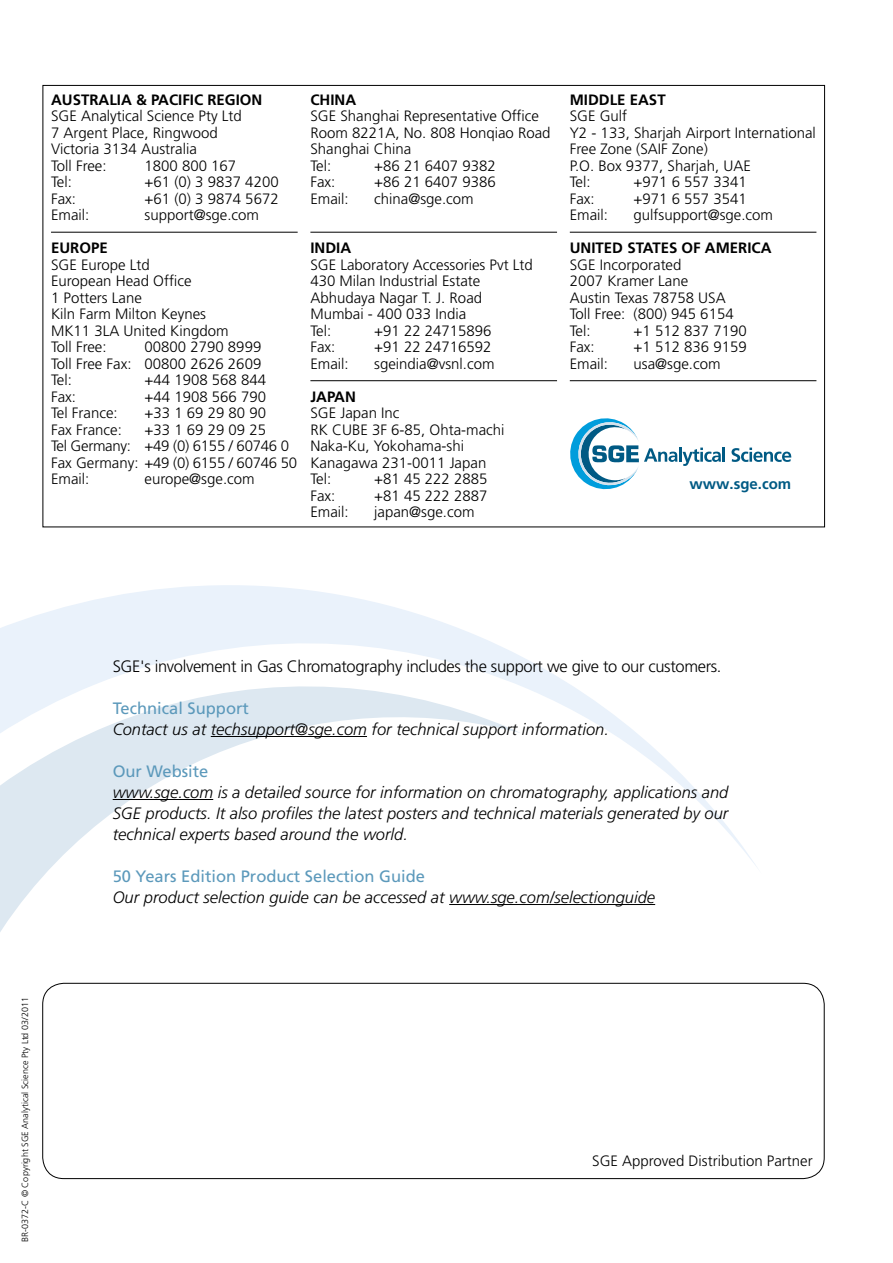
<style>
.page{position:relative;width:893px;height:1263px;background:#fff}
.page>*{position:absolute;margin:0;border:0;box-sizing:border-box;transform-origin:0 0}
.t1{font:italic 300 16.5px/21px "Frutiger";color:#000;text-align:justify}
.t2{font:300 16.5px "Frutiger";letter-spacing:-.02em;color:#000}
.t3{font:16.5px "Frutiger";color:#5c99bb}
.t4{font:300 15px/16.5px "Frutiger";color:#000}
.t5{font:700 15px "Frutiger";color:#000}
.t6{font:300 15px/16.5px "Frutiger";letter-spacing:-.02em;color:#000}
.t7{font:700 15px "Frutiger";color:#005a84}
.t8{font:300 9px "Frutiger";color:#000}
</style>
<div class="page">
<hr style="left:51px;top:232px;width:247px;height:1px;background:#000">
<hr style="left:310px;top:232px;width:247px;height:1px;background:#000">
<hr style="left:310px;top:380px;width:247px;height:1px;background:#000">
<hr style="left:570px;top:232px;width:246px;height:1px;background:#000">
<hr style="left:570px;top:380px;width:246px;height:1px;background:#000">
<hr style="left:679px;top:447px;width:3px;height:15px;background:#005a84">
<svg style="left:683px;top:447px;width:42px;height:19px"></svg>
<svg style="left:731px;top:448px;width:60px;height:14px"></svg>
<svg style="left:570px;top:418px;width:107px;height:72px"></svg>
<svg style="left:0;top:585px;width:825px;height:475px"></svg>
<div style="left:43px;top:983px;width:781px;height:195px;background:#fff;border-radius:21px"></div>
<div style="left:43px;top:983px;width:781px;height:196px;border:1px solid #000;border-radius:21px"></div>
<hr style="left:211px;top:736px;width:156px;height:1px;background:#000">
<hr style="left:113px;top:799px;width:100px;height:1px;background:#000">
<hr style="left:449px;top:904px;width:206px;height:1px;background:#000">
<p class="t5" style="left:51px;top:91px;width:213px">AUSTRALIA &amp; PACIFIC REGION</p>
<p class="t4" style="left:51px;top:108px;width:192px">SGE Analytical Science Pty Ltd<br>7 Argent Place, Ringwood<br>Victoria 3134 Australia<br>Toll Free:</p>
<p class="t4" style="left:145px;top:158px;width:93px">1800 800 167</p>
<p class="t4" style="left:51px;top:174px;width:22px">Tel:</p>
<p class="t4" style="left:145px;top:174px;width:136px">+61 (0) 3 9837 4200</p>
<p class="t4" style="left:51px;top:191px;width:26px">Fax:</p>
<p class="t4" style="left:145px;top:191px;width:136px">+61 (0) 3 9874 5672</p>
<p class="t4" style="left:51px;top:207px;width:40px">Email:</p>
<p class="t4" style="left:145px;top:207px;width:116px">support@sge.com</p>
<p class="t5" style="left:51px;top:239px;width:58px">EUROPE</p>
<p class="t4" style="left:51px;top:257px;width:179px">SGE Europe Ltd<br>European Head Office<br>1 Potters Lane<br>Kiln Farm Milton Keynes<br>MK11 3LA United Kingdom<br>Toll Free:</p>
<p class="t4" style="left:51px;top:339px;width:212px;text-align:justify;text-indent:94px">00800 2790 8999<br>Toll Free Fax: 00800 2626 2609<br>Tel:</p>
<p class="t4" style="left:145px;top:372px;width:123px">+44 1908 568 844</p>
<p class="t4" style="left:51px;top:389px;width:26px">Fax:</p>
<p class="t4" style="left:145px;top:389px;width:123px">+44 1908 566 790</p>
<p class="t4" style="left:51px;top:405px;width:68px">Tel France:</p>
<p class="t4" style="left:145px;top:405px;width:123px">+33 1 69 29 80 90</p>
<p class="t4" style="left:51px;top:422px;width:72px">Fax France:</p>
<p class="t6" style="left:51px;top:422px;width:248px;text-indent:94px">+33 1 69 29 09 25<br>Tel Germany: +49 (0) 6155 / 60746 0<br>Fax Germany: +49 (0) 6155 / 60746 50<br>Email:</p>
<p class="t4" style="left:145px;top:471px;width:112px">europe@sge.com</p>
<p class="t5" style="left:310px;top:91px;width:47px">CHINA</p>
<p class="t4" style="left:310px;top:108px;width:242px">SGE Shanghai Representative Office<br>Room 8221A, No. 808 Honqiao Road<br>Shanghai China<br>Tel:</p>
<p class="t4" style="left:374px;top:158px;width:123px">+86 21 6407 9382</p>
<p class="t4" style="left:310px;top:174px;width:26px">Fax:</p>
<p class="t4" style="left:374px;top:174px;width:123px">+86 21 6407 9386</p>
<p class="t4" style="left:310px;top:191px;width:40px">Email:</p>
<p class="t4" style="left:374px;top:191px;width:101px">china@sge.com</p>
<p class="t5" style="left:310px;top:239px;width:42px">INDIA</p>
<p class="t4" style="left:310px;top:257px;width:224px">SGE Laboratory Accessories Pvt Ltd<br>430 Milan Industrial Estate<br>Abhudaya Nagar T. J. Road<br>Mumbai - 400 033 India<br>Tel:</p>
<p class="t4" style="left:374px;top:323px;width:119px">+91 22 24715896</p>
<p class="t4" style="left:310px;top:339px;width:26px">Fax:</p>
<p class="t4" style="left:374px;top:339px;width:119px">+91 22 24716592</p>
<p class="t4" style="left:310px;top:356px;width:40px">Email:</p>
<p class="t4" style="left:374px;top:356px;width:122px">sgeindia@vsnl.com</p>
<p class="t5" style="left:310px;top:388px;width:47px">JAPAN</p>
<p class="t4" style="left:310px;top:405px;width:196px">SGE Japan Inc<br>RK CUBE 3F 6-85, Ohta-machi<br>Naka-Ku, Yokohama-shi<br>Kanagawa 231-0011 Japan<br>Tel:</p>
<p class="t4" style="left:374px;top:471px;width:115px">+81 45 222 2885</p>
<p class="t4" style="left:310px;top:488px;width:26px">Fax:</p>
<p class="t4" style="left:374px;top:488px;width:115px">+81 45 222 2887</p>
<p class="t4" style="left:310px;top:504px;width:40px">Email:</p>
<p class="t4" style="left:374px;top:504px;width:102px">japan@sge.com</p>
<p class="t5" style="left:570px;top:91px;width:97px">MIDDLE EAST</p>
<p class="t4" style="left:570px;top:108px;width:248px">SGE Gulf<br>Y2 - 133, Sharjah Airport International<br>Free Zone (SAIF Zone)<br>P.O. Box 9377, Sharjah, UAE<br>Tel:</p>
<p class="t4" style="left:634px;top:174px;width:115px">+971 6 557 3341</p>
<p class="t4" style="left:570px;top:191px;width:26px">Fax:</p>
<p class="t4" style="left:634px;top:191px;width:115px">+971 6 557 3541</p>
<p class="t4" style="left:570px;top:207px;width:40px">Email:</p>
<p class="t4" style="left:634px;top:207px;width:141px">gulfsupport@sge.com</p>
<p class="t5" style="left:570px;top:239px;width:203px">UNITED STATES OF AMERICA</p>
<p class="t4" style="left:570px;top:257px;width:165px">SGE Incorporated<br>2007 Kramer Lane<br>Austin Texas 78758 USA<br>Toll Free: (800) 945 6154<br>Tel:</p>
<p class="t4" style="left:634px;top:323px;width:115px">+1 512 837 7190</p>
<p class="t4" style="left:570px;top:339px;width:26px">Fax:</p>
<p class="t4" style="left:634px;top:339px;width:115px">+1 512 836 9159</p>
<p class="t4" style="left:570px;top:356px;width:40px">Email:</p>
<p class="t4" style="left:634px;top:356px;width:89px">usa@sge.com</p>
<p class="t7" style="left:690px;top:475px;width:103px">www.sge.com</p>
<p class="t8" style="left:20px;top:1242px;width:246px;rotate:-90deg">BR-0372-C © Copyright SGE Analytical Science Pty Ltd 03/2011</p>
<p class="t2" style="left:113px;top:657px;width:610px">SGE's involvement in Gas Chromatography includes the support we give to our customers.</p>
<p class="t3" style="left:113px;top:698px;width:138px">Technical Support</p>
<p class="t1" style="left:113px;top:719px;width:498px">Contact us at techsupport@sge.com for technical support information.</p>
<p class="t3" style="left:113px;top:761px;width:97px">Our Website</p>
<p class="t1" style="left:113px;top:782px;width:617px">www.sge.com is a detailed source for information on chromatography, applications and SGE products. It also profiles the latest posters and technical materials generated by our technical experts based around the world.</p>
<p class="t3" style="left:113px;top:866px;width:314px">50 Years Edition Product Selection Guide</p>
<p class="t1" style="left:113px;top:887px;width:544px">Our product selection guide can be accessed at www.sge.com/selectionguide</p>
<p class="t4" style="left:592px;top:1153px;width:222px">SGE Approved Distribution Partner</p>
</div>
